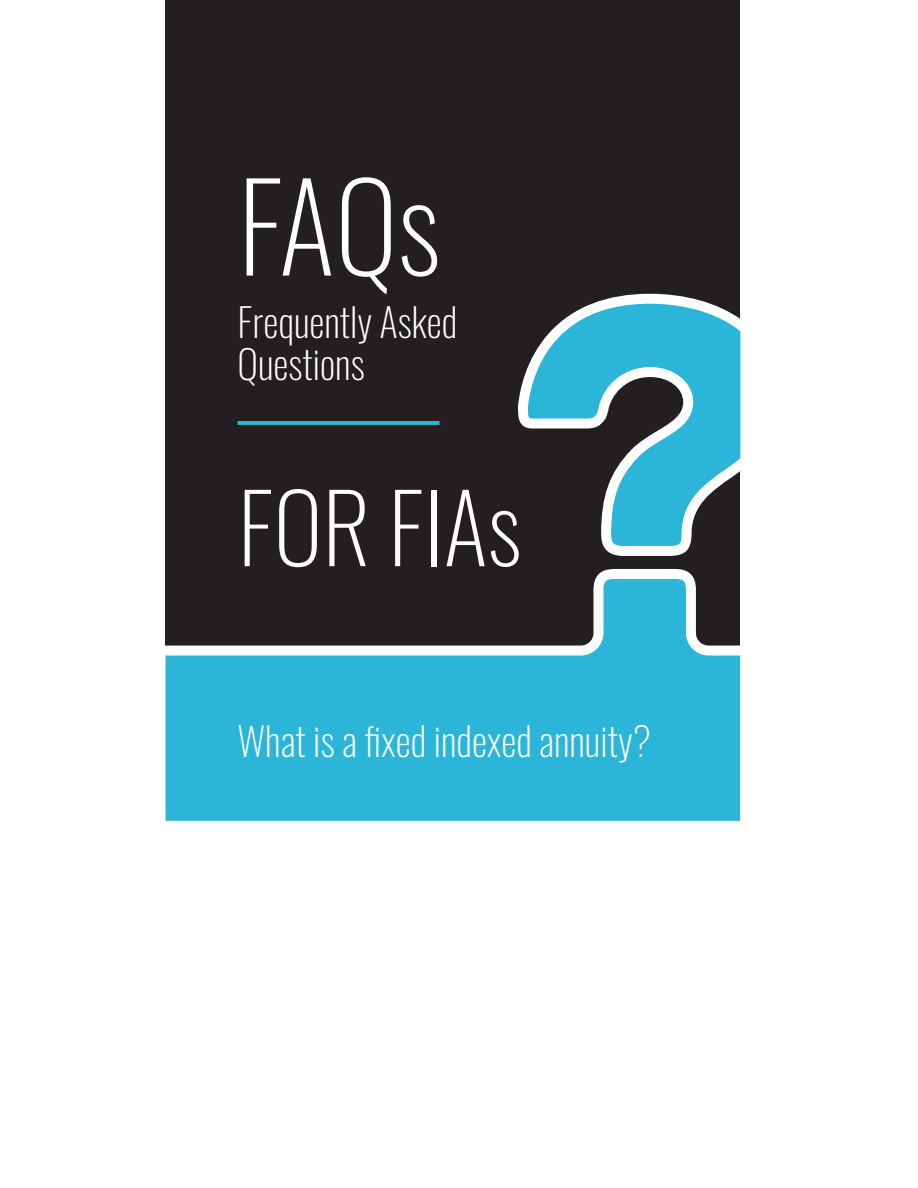
<style>
.page{position:relative;width:918px;height:1188px;background:#fff}
.page>*{position:absolute;margin:0;border:0;box-sizing:border-box;transform-origin:0 0}
.cover_1{font:200 120px "Oswald";color:#fff}
.cover_1-2{font:200 94.2px "Oswald";color:#fff}
.cover_1-3{font:200 39.3px/42px "Oswald";color:#fff}
</style>
<div class="page">
<div style="left:166px;top:0;width:574px;height:654px;background:#231f20"></div>
<div style="left:166px;top:656px;width:574px;height:165px;background:#2ab5d9"></div>
<hr style="left:238px;top:421px;width:202px;height:4px;background:#2ab5d9">
<svg style="left:518px;top:294px;width:223px;height:262px;fill:#2ab5d9"></svg>
<svg style="left:165px;top:569px;width:576px;height:87px"></svg>
<p class="cover_1" style="left:238px;top:120px;width:204px">FAQs</p>
<p class="cover_1-3" style="left:238px;top:296px;width:221px">Frequently Asked<br>Questions</p>
<p class="cover_1-2" style="left:238px;top:444px;width:285px">FOR FIAs</p>
<p class="cover_1-3" style="left:238px;top:716px;width:415px">What is a fixed indexed annuity?</p>
</div>
